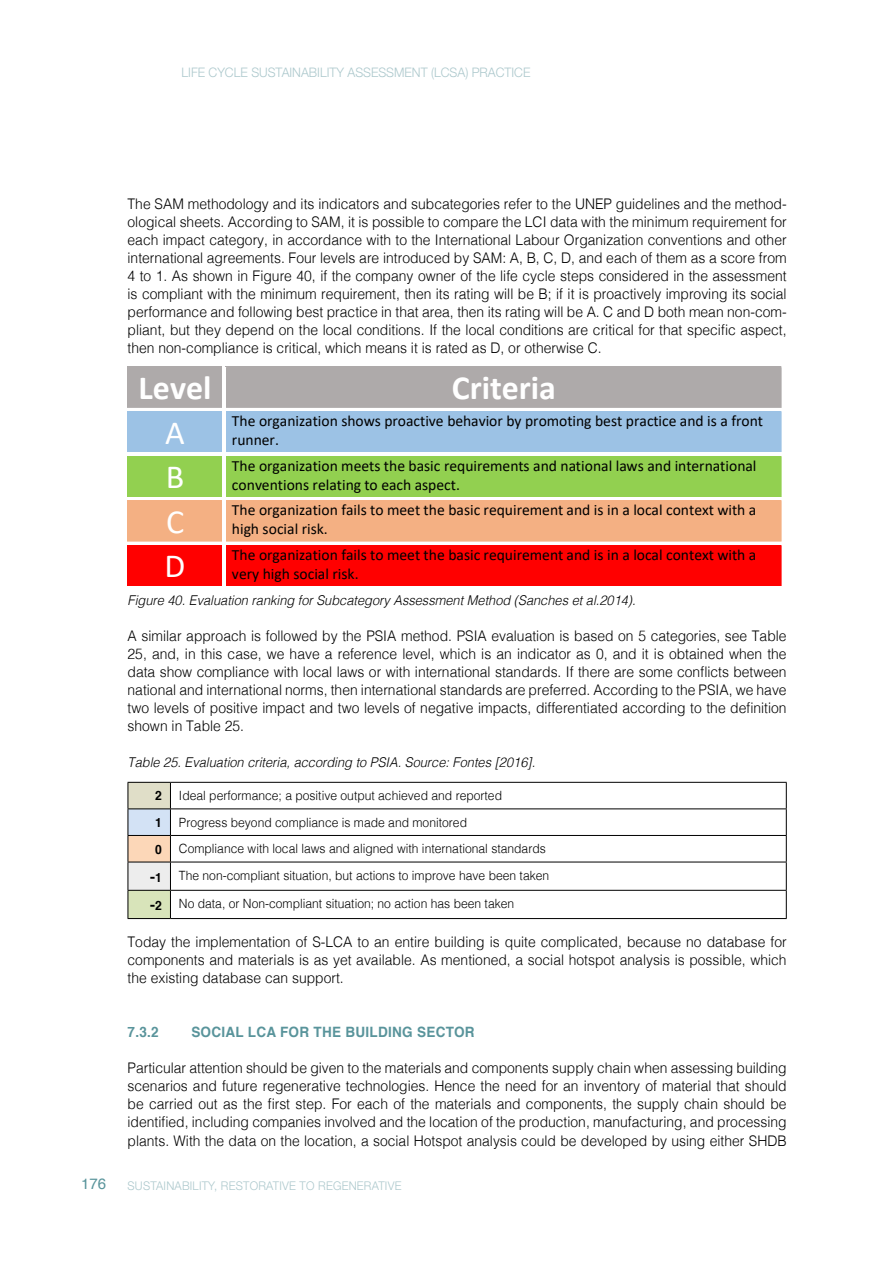
<style>
.page{position:relative;width:893px;height:1263px;background:#fff}
.page>*{position:absolute;margin:0;border:0;box-sizing:border-box;transform-origin:0 0}
.t1{font:700 33.9px "Calibri";color:#fff}
.t2{font:33.9px "Calibri";color:#fff}
.t3{font:15.6px/18.9px "Calibri";color:#000}
.t4{font:700 15px "Helvetica";color:#000}
.t5{font:15px "Helvetica";color:#59949b}
.t6{font:300 14.7px/18px "Helvetica";color:#000;text-align:justify;scale:.95 1}
.t7{font:700 14.25px "Helvetica";letter-spacing:.02em;color:#59949b;scale:.95 1}
.t8{font:italic 300 13.5px "Helvetica";color:#000;scale:.95 1}
.t9{font:300 13.2px "Helvetica Neue";color:#acc8cc;scale:.95 1}
.t10{font:300 12.75px "Helvetica";color:#000;scale:.95 1}
.t11{font:700 12.75px "Helvetica";color:#000;scale:.95 1}
.t12{font:300 12px "Helvetica Neue";letter-spacing:.02em;color:#acc8cc;scale:.95 1}
.s1{font-size:12.75px}
</style>
<div class="page">
<div style="left:128px;top:782px;width:42px;height:27px;background:#e0dec8"></div>
<div style="left:128px;top:809px;width:42px;height:26px;background:#d3e2f5"></div>
<div style="left:128px;top:835px;width:42px;height:27px;background:#fcd7b8"></div>
<div style="left:128px;top:862px;width:42px;height:28px;background:#ededed"></div>
<div style="left:128px;top:890px;width:42px;height:28px;background:#d8e4ba"></div>
<hr style="left:128px;top:782px;width:42px;height:1px;background:#000">
<hr style="left:170px;top:782px;width:617px;height:1px;background:#000">
<hr style="left:128px;top:808px;width:42px;height:1px;background:#000">
<hr style="left:170px;top:808px;width:617px;height:1px;background:#000">
<hr style="left:128px;top:835px;width:42px;height:1px;background:#000">
<hr style="left:170px;top:835px;width:617px;height:1px;background:#000">
<hr style="left:128px;top:862px;width:42px;height:1px;background:#000">
<hr style="left:170px;top:862px;width:617px;height:1px;background:#000">
<hr style="left:128px;top:890px;width:42px;height:1px;background:#000">
<svg style="left:128px;top:783px;width:1px;height:135px"></svg>
<hr style="left:170px;top:890px;width:617px;height:1px;background:#000">
<svg style="left:170px;top:783px;width:1px;height:135px"></svg>
<svg style="left:786px;top:783px;width:1px;height:135px"></svg>
<hr style="left:128px;top:918px;width:42px;height:1px;background:#000">
<hr style="left:170px;top:918px;width:617px;height:1px;background:#000">
<div style="left:127px;top:367px;width:96px;height:41px;background:#aeaaaa"></div>
<div style="left:226px;top:367px;width:556px;height:41px;background:#aeaaaa"></div>
<div style="left:127px;top:411px;width:96px;height:42px;background:#9cc2e5"></div>
<div style="left:226px;top:411px;width:556px;height:42px;background:#9cc2e5"></div>
<div style="left:127px;top:456px;width:96px;height:41px;background:#92d050"></div>
<div style="left:226px;top:456px;width:556px;height:41px;background:#92d050"></div>
<div style="left:127px;top:500px;width:96px;height:42px;background:#f4b083"></div>
<div style="left:226px;top:500px;width:556px;height:42px;background:#f4b083"></div>
<div style="left:127px;top:545px;width:96px;height:41px;background:#f00"></div>
<div style="left:226px;top:545px;width:556px;height:41px;background:#f00"></div>
<p class="t9" style="left:182px;top:64px;width:47px">LIFE CYCLE</p>
<p class="t9" style="left:251px;top:64px;width:17px">SUSTAINABILITY</p>
<p class="t9" style="left:347px;top:64px;width:18px">ASSESSMENT</p>
<p class="t9" style="left:431px;top:64px;width:52px">(LCSA) PRACTICE</p>
<p class="t6" style="left:128px;top:194px;width:695px">The SAM methodology and its indicators and subcategories refer to the UNEP guidelines and the method&shy;ological sheets. According to SAM, it is possible to compare the LCI data with the minimum requirement for each impact category, in accordance with to the International Labour Organization conventions and other international agreements. Four levels are introduced by SAM: A, B, C, D, and each of them as a score from 4 to 1. As shown in Figure 40, if the company owner of the life cycle steps considered in the assessment is compliant with the minimum requirement, then its rating will be B; if it is proactively improving its social performance and following best practice in that area, then its rating will be A. C and D both mean non-com&shy;pliant, but they depend on the local conditions. If the local conditions are critical for that specific aspect, then non-compliance is critical, which means it is rated as D, or otherwise C.</p>
<h1 class="t1" style="left:139px;top:364px;width:75px">Level</h1>
<h1 class="t1" style="left:452px;top:364px;width:106px">Criteria</h1>
<h1 class="t2" style="left:165px;top:409px;width:21px">A</h1>
<p class="t3" style="left:232px;top:411px;width:533px">The organization shows proactive behavior by promoting best practice and is a front runner.</p>
<h1 class="t2" style="left:166px;top:453px;width:20px">B</h1>
<p class="t3" style="left:232px;top:456px;width:526px">The organization meets the basic requirements and national laws and international conventions relating to each aspect.</p>
<h1 class="t2" style="left:166px;top:498px;width:20px">C</h1>
<p class="t3" style="left:232px;top:500px;width:526px">The organization fails to meet the basic requirement and is in a local context with a high social risk.</p>
<h1 class="t2" style="left:165px;top:542px;width:22px">D</h1>
<p class="t3" style="left:232px;top:545px;width:526px">The organization fails to meet the basic requirement and is in a local context with a very high social risk.</p>
<p class="t8" style="left:128px;top:589px;width:536px">Figure 40. Evaluation ranking for Subcategory Assessment Method (Sanches et al.2014).</p>
<p class="t6" style="left:128px;top:626px;width:695px">A similar approach is followed by the PSIA method. PSIA evaluation is based on 5 categories, see Table 25, and, in this case, we have a reference level, which is an indicator as 0, and it is obtained when the data show compliance with local laws or with international standards. If there are some conflicts between national and international norms, then international standards are preferred. According to the PSIA, we have two levels of positive impact and two levels of negative impacts, differentiated according to the definition shown in Table 25.</p>
<p class="t8" style="left:128px;top:751px;width:431px">Table 25. Evaluation criteria, according to PSIA. Source: Fontes [2016].</p>
<p class="t11" style="left:155px;top:786px;width:9px">2</p>
<p class="t10" style="left:179px;top:784px;width:342px">Ideal performance; a positive output achieved and reported</p>
<p class="t11" style="left:155px;top:812px;width:9px">1</p>
<p class="t10" style="left:179px;top:811px;width:305px">Progress beyond compliance is made and monitored</p>
<p class="t11" style="left:155px;top:839px;width:9px">0</p>
<p class="t10" style="left:179px;top:838px;width:388px">Compliance with local laws and aligned with international standards</p>
<p class="t4" style="left:150px;top:864px;width:13px">-<span class="s1">1</span></p>
<p class="t10" style="left:179px;top:864px;width:391px">The non-compliant situation, but actions to improve have been taken</p>
<p class="t4" style="left:150px;top:893px;width:13px">-<span class="s1">2</span></p>
<p class="t10" style="left:179px;top:892px;width:354px">No data, or Non-compliant situation; no action has been taken</p>
<p class="t6" style="left:128px;top:932px;width:695px">Today the implementation of S-LCA to an entire building is quite complicated, because no database for components and materials is as yet available. As mentioned, a social hotspot analysis is possible, which the existing database can support.</p>
<p class="t7" style="left:128px;top:1021px;width:34px">7.3.2</p>
<p class="t7" style="left:191px;top:1021px;width:300px">SOCIAL LCA FOR THE BUILDING SECTOR</p>
<p class="t6" style="left:128px;top:1058px;width:695px">Particular attention should be given to the materials and components supply chain when assessing building scenarios and future regenerative technologies. Hence the need for an inventory of material that should be carried out as the first step. For each of the materials and components, the supply chain should be identified, including companies involved and the location of the production, manufacturing, and processing plants. With the data on the location, a social Hotspot analysis could be developed by using either SHDB</p>
<p class="t5" style="left:81px;top:1172px;width:27px">176</p>
<p class="t12" style="left:128px;top:1178px;width:290px">SUSTAINABILITY, RESTORATIVE TO REGENERATIVE</p>
</div>
